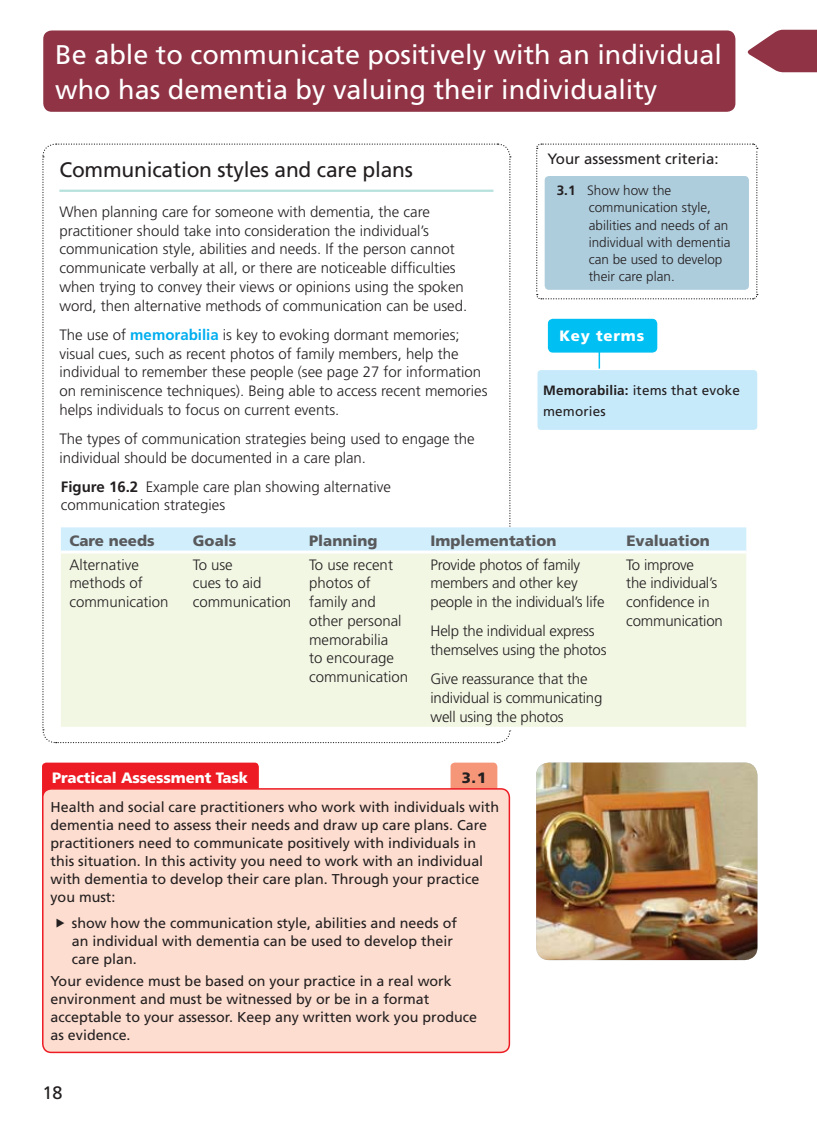
<style>
.page{position:relative;width:817px;height:1127px;background:#fff}
.page>*{position:absolute;margin:0;border:0;box-sizing:border-box;transform-origin:0 0}
.t1{font:27px/35.2px "Frutiger";color:#fff}
.t2{font:21px "Frutiger";letter-spacing:-.01em;color:#231f20}
.t3{font:18px "Frutiger";color:#231f20}
.t4{font:300 15px/18.8px "Frutiger";color:#231f20}
.t5{font:900 15px "Frutiger";color:#58595b}
.t6{font:15px "Frutiger";color:#231f20}
.t7{font:900 15px "Frutiger";letter-spacing:-.01em;color:#fff}
.t8{font:900 15px "Frutiger";letter-spacing:.05em;color:#fff}
.t9{font:900 15px "Frutiger";color:#231f20}
.t10{font:14.25px/18px "Frutiger";color:#231f20}
.t11{font:300 13.5px/17.2px "Frutiger";color:#231f20}
.t12{font:13.5px/20.2px "Frutiger";letter-spacing:.01em;color:#231f20}
.s1{font-weight:700}
.s2{font-weight:700;color:#00aeef}
</style>
<div class="page">
<svg style="left:747px;top:30px;width:69px;height:42px"></svg>
<div style="left:43px;top:30px;width:692px;height:82px;background:#8f3345;border-radius:9px"></div>
<svg style="left:42px;top:143px;width:716px;height:601px"></svg>
<div style="left:544px;top:176px;width:204px;height:114px;background:#adccdc;border-radius:4px"></div>
<hr style="left:598px;top:334px;width:2px;height:79px;background:#00c0f3">
<div style="left:548px;top:319px;width:108px;height:33px;background:#00c0f3;border-radius:4px"></div>
<div style="left:547px;top:319px;width:110px;height:34px;border:2px solid #00c0f3;border-radius:4px"></div>
<div style="left:536px;top:369px;width:221px;height:62px;background:#c7eafb;border-radius:4px"></div>
<div style="left:536px;top:369px;width:222px;height:62px;border:2px solid #fff;border-radius:4px"></div>
<img style="left:536px;top:762px;width:221px;height:198px;border-radius:13px">
<div style="left:450px;top:762px;width:47px;height:31px;background:#f69679;border-radius:4px"></div>
<div style="left:42px;top:762px;width:217px;height:58px;background:#ed1c24;border-radius:4px"></div>
<div style="left:43px;top:789px;width:466px;height:263px;background:#fdddcf;border-radius:9px"></div>
<div style="left:42px;top:788px;width:468px;height:265px;border:2px solid #ed1c24;border-radius:9px"></div>
<h1 class="t1" style="left:55px;top:38px;width:668px">Be able to communicate positively with an individual who has dementia by valuing their individuality</h1>
<p class="t6" style="left:547px;top:152px;width:173px">Your assessment criteria:</p>
<p class="t11" style="left:588px;top:182px;width:143px;text-indent:-32px"><span class="s1">3.1</span> Show how the communication style, abilities and needs of an individual with dementia can be used to develop their care plan.</p>
<h2 class="t2" style="left:59px;top:159px;width:355px">Communication styles and care plans</h2>
<p class="t4" style="left:59px;top:203px;width:409px">When planning care for someone with dementia, the care practitioner should take into consideration the individual’s communication style, abilities and needs. If the person cannot communicate verbally at all, or there are noticeable difficulties when trying to convey their views or opinions using the spoken word, then alternative methods of communication can be used.</p>
<p class="t4" style="left:59px;top:326px;width:429px">The use of <span class="s2">memorabilia</span> is key to evoking dormant memories; visual cues, such as recent photos of family members, help the individual to remember these people (see page 27 for information on reminiscence techniques). Being able to access recent memories helps individuals to focus on current events.</p>
<p class="t4" style="left:59px;top:430px;width:417px">The types of communication strategies being used to engage the individual should be documented in a care plan.</p>
<p class="t4" style="left:61px;top:479px;width:331px;line-height:18px"><span class="s1">Figure 16.2</span> Example care plan showing alternative communication strategies</p>
<p class="t5" style="left:69px;top:533px;width:87px">Care needs</p>
<p class="t5" style="left:193px;top:533px;width:45px">Goals</p>
<p class="t5" style="left:309px;top:533px;width:70px">Planning</p>
<p class="t5" style="left:430px;top:533px;width:127px">Implementation</p>
<p class="t5" style="left:626px;top:533px;width:85px">Evaluation</p>
<p class="t4" style="left:69px;top:556px;width:101px">Alternative methods of communication</p>
<p class="t4" style="left:193px;top:556px;width:100px">To use<br>cues to aid communication</p>
<p class="t4" style="left:309px;top:556px;width:101px">To use recent photos of family and other personal memorabilia<br>to encourage communication</p>
<p class="t4" style="left:430px;top:556px;width:176px">Provide photos of family members and other key people in the individual’s life</p>
<p class="t8" style="left:559px;top:328px;width:86px">Key terms</p>
<p class="t12" style="left:543px;top:381px;width:198px"><span class="s1">Memorabilia:</span> items that evoke memories</p>
<p class="t4" style="left:626px;top:556px;width:98px">To improve<br>the individual’s confidence in communication</p>
<p class="t4" style="left:430px;top:623px;width:177px">Help the individual express themselves using the photos</p>
<p class="t4" style="left:430px;top:671px;width:173px">Give reassurance that the individual is communicating well using the photos</p>
<p class="t7" style="left:52px;top:770px;width:197px">Practical Assessment Task</p>
<p class="t9" style="left:461px;top:770px;width:26px">3.1</p>
<p class="t10" style="left:50px;top:798px;width:450px">Health and social care practitioners who work with individuals with dementia need to assess their needs and draw up care plans. Care practitioners need to communicate positively with individuals in this situation. In this activity you need to work with an individual with dementia to develop their care plan. Through your practice you must:</p>
<p class="t10" style="left:72px;top:915px;width:386px;text-indent:-17px">▶ show how the communication style, abilities and needs of an individual with dementia can be used to develop their care plan.</p>
<p class="t10" style="left:50px;top:973px;width:428px">Your evidence must be based on your practice in a real work environment and must be witnessed by or be in a format acceptable to your assessor. Keep any written work you produce as evidence.</p>
<p class="t3" style="left:42px;top:1083px;width:22px">18</p>
</div>
